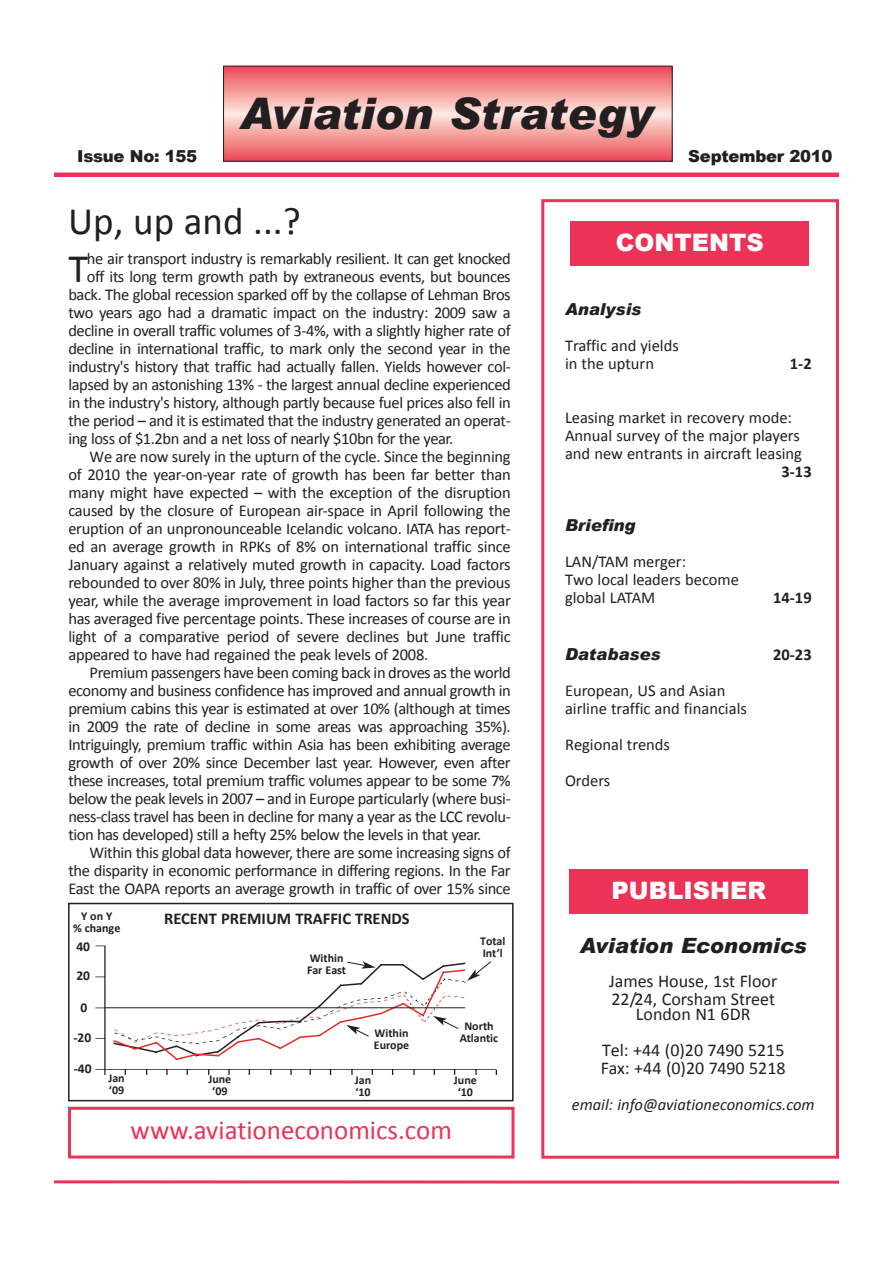
<style>
.page{position:relative;width:893px;height:1263px;background:#fff}
.page>*{position:absolute;margin:0;border:0;box-sizing:border-box;transform-origin:0 0}
.t1{font:italic 900 43.5px "Arial";color:#231f20}
.t2{font:40.5px "Calibri";color:#231f20}
.t3{font:39px "Calibri";color:#231f20}
.t4{font:27px "Calibri";color:#ec3257}
.t5{font:900 24px "Arial";color:#fff}
.t6{font:italic 900 21px "Arial";color:#231f20}
.t7{font:18px/18px "Calibri";color:#231f20}
.t8{font:16.5px "Calibri";letter-spacing:-.025em;color:#231f20}
.t9{font:16.5px/18px "Calibri";color:#231f20}
.t10{font:700 16.5px "Calibri";color:#231f20}
.t11{font:italic 16.5px "Calibri";color:#231f20}
.t12{font:italic 900 16.5px "Arial";color:#231f20}
.t13{font:900 16.5px "Arial";letter-spacing:-.02em;color:#231f20}
.t14{font:700 13.5px "Calibri";color:#231f20}
.t15{font:700 12px/12px "Calibri";color:#231f20}
</style>
<div class="page">
<div style="left:541px;top:199px;width:298px;height:960px;border:3px solid #ec3257"></div>
<hr style="left:54px;top:1180px;width:785px;height:3px;background:#ec3257">
<div style="left:570px;top:221px;width:239px;height:45px;background:#ec3257"></div>
<div style="left:54px;top:172px;width:785px;height:5px;background:#ec3257"></div>
<svg style="left:225px;top:68px;width:446px;height:92px;background:#f4999a"></svg>
<div style="left:223px;top:66px;width:450px;height:96px;border:1px solid #231f20"></div>
<div style="left:569px;top:869px;width:239px;height:45px;background:#ec3257"></div>
<div style="left:68px;top:1107px;width:446px;height:51px;border:3px solid #ec3257"></div>
<img style="left:95px;top:945px;width:402px;height:130px">
<div style="left:68px;top:903px;width:446px;height:198px;border:2px solid #231f20"></div>
<hr style="left:105px;top:1007px;width:360px;height:1px;background:#231f20">
<svg style="left:112px;top:961px;width:379px;height:100px"></svg>
<h1 class="t1" style="left:240px;top:81px;width:415px">Aviation Strategy</h1>
<p class="t13" style="left:77px;top:144px;width:121px">Issue No: 155</p>
<p class="t13" style="left:688px;top:144px;width:146px">September 2010</p>
<h3 class="t3" style="left:68px;top:204px;width:234px">Up, up and ...?</h3>
<h2 class="t2" style="left:68px;top:252px;width:21px">T</h2>
<p class="t8" style="left:87px;top:252px;width:425px">he air transport industry is remarkably resilient. It can get knocked</p>
<p class="t8" style="left:87px;top:270px;width:425px">off its long term growth path by extraneous events, but bounces</p>
<p class="t8" style="left:68px;top:288px;width:444px">back. The global recession sparked off by the collapse of Lehman Bros</p>
<p class="t8" style="left:68px;top:306px;width:444px">two years ago had a dramatic impact on the industry: 2009 saw a</p>
<p class="t8" style="left:68px;top:324px;width:444px">decline in overall traffic volumes of 3-4%, with a slightly higher rate of</p>
<p class="t8" style="left:68px;top:342px;width:444px">decline in international traffic, to mark only the second year in the</p>
<p class="t8" style="left:68px;top:360px;width:444px">industry's history that traffic had actually fallen. Yields however col-</p>
<p class="t8" style="left:68px;top:378px;width:444px">lapsed by an astonishing 13% - the largest annual decline experienced</p>
<p class="t8" style="left:68px;top:396px;width:444px">in the industry's history, although partly because fuel prices also fell in</p>
<p class="t8" style="left:68px;top:414px;width:444px">the period – and it is estimated that the industry generated an operat-</p>
<p class="t8" style="left:68px;top:432px;width:387px">ing loss of $1.2bn and a net loss of nearly $10bn for the year.</p>
<p class="t8" style="left:90px;top:450px;width:423px">We are now surely in the upturn of the cycle. Since the beginning</p>
<p class="t8" style="left:68px;top:468px;width:444px">of 2010 the year-on-year rate of growth has been far better than</p>
<p class="t8" style="left:68px;top:486px;width:444px">many might have expected – with the exception of the disruption</p>
<p class="t8" style="left:68px;top:504px;width:444px">caused by the closure of European air-space in April following the</p>
<p class="t8" style="left:68px;top:522px;width:444px">eruption of an unpronounceable Icelandic volcano. IATA has report-</p>
<p class="t8" style="left:68px;top:540px;width:444px">ed an average growth in RPKs of 8% on international traffic since</p>
<p class="t8" style="left:68px;top:558px;width:444px">January against a relatively muted growth in capacity. Load factors</p>
<p class="t8" style="left:68px;top:576px;width:444px">rebounded to over 80% in July, three points higher than the previous</p>
<p class="t8" style="left:68px;top:594px;width:444px">year, while the average improvement in load factors so far this year</p>
<p class="t8" style="left:68px;top:612px;width:444px">has averaged five percentage points. These increases of course are in</p>
<p class="t8" style="left:68px;top:630px;width:444px">light of a comparative period of severe declines but June traffic</p>
<p class="t8" style="left:68px;top:648px;width:361px">appeared to have had regained the peak levels of 2008.</p>
<p class="t8" style="left:90px;top:666px;width:423px">Premium passengers have been coming back in droves as the world</p>
<p class="t8" style="left:68px;top:684px;width:444px">economy and business confidence has improved and annual growth in</p>
<p class="t8" style="left:68px;top:702px;width:444px">premium cabins this year is estimated at over 10% (although at times</p>
<p class="t8" style="left:68px;top:720px;width:444px">in 2009 the rate of decline in some areas was approaching 35%).</p>
<p class="t8" style="left:68px;top:738px;width:444px">Intriguingly, premium traffic within Asia has been exhibiting average</p>
<p class="t8" style="left:68px;top:756px;width:444px">growth of over 20% since December last year. However, even after</p>
<p class="t8" style="left:68px;top:774px;width:444px">these increases, total premium traffic volumes appear to be some 7%</p>
<p class="t8" style="left:68px;top:792px;width:444px">below the peak levels in 2007 – and in Europe particularly (where busi-</p>
<p class="t8" style="left:68px;top:810px;width:444px">ness-class travel has been in decline for many a year as the LCC revolu-</p>
<p class="t8" style="left:68px;top:828px;width:414px">tion has developed) still a hefty 25% below the levels in that year.</p>
<p class="t8" style="left:90px;top:846px;width:423px">Within this global data however, there are some increasing signs of</p>
<p class="t8" style="left:68px;top:864px;width:444px">the disparity in economic performance in differing regions. In the Far</p>
<p class="t8" style="left:68px;top:882px;width:444px">East the OAPA reports an average growth in traffic of over 15% since</p>
<p class="t15" style="left:73px;top:911px;width:49px;text-align:center">YonY<br>% change</p>
<p class="t10" style="left:164px;top:911px;width:247px">RECENT PREMIUM TRAFFIC TRENDS</p>
<p class="t14" style="left:76px;top:940px;width:15px">40</p>
<p class="t14" style="left:76px;top:970px;width:15px">20</p>
<p class="t14" style="left:81px;top:1001px;width:8px">0</p>
<p class="t14" style="left:74px;top:1032px;width:19px">-20</p>
<p class="t15" style="left:307px;top:952px;width:40px">Within<br>Far East</p>
<p class="t15" style="left:375px;top:1028px;width:35px">Within</p>
<p class="t15" style="left:374px;top:1040px;width:37px">Europe</p>
<p class="t15" style="left:480px;top:936px;width:27px">Total<br>Int’l</p>
<p class="t15" style="left:464px;top:1021px;width:31px">North</p>
<p class="t15" style="left:460px;top:1033px;width:40px">Atlantic</p>
<p class="t14" style="left:74px;top:1063px;width:19px">-40</p>
<p class="t15" style="left:108px;top:1073px;width:18px">Jan ‘09</p>
<p class="t15" style="left:454px;top:1074px;width:24px;text-align:center">June ‘10</p>
<p class="t15" style="left:208px;top:1074px;width:24px;text-align:center">June ‘09</p>
<p class="t15" style="left:355px;top:1074px;width:18px">Jan ‘10</p>
<h3 class="t4" style="left:131px;top:1119px;width:323px">www.aviationeconomics.com</h3>
<h3 class="t5" style="left:616px;top:225px;width:149px">CONTENTS</h3>
<p class="t12" style="left:565px;top:297px;width:78px">Analysis</p>
<p class="t9" style="left:565px;top:338px;width:115px">Traffic and yields in the upturn</p>
<p class="t10" style="left:790px;top:356px;width:23px">1-2</p>
<p class="t9" style="left:565px;top:410px;width:238px">Leasing market in recovery mode:<br>Annual survey of the major players and new entrants in aircraft leasing</p>
<p class="t10" style="left:781px;top:464px;width:32px">3-13</p>
<p class="t12" style="left:565px;top:513px;width:72px">Briefing</p>
<p class="t9" style="left:565px;top:554px;width:175px">LAN/TAM merger:<br>Two local leaders become global LATAM</p>
<p class="t10" style="left:773px;top:590px;width:40px">14-19</p>
<p class="t12" style="left:565px;top:642px;width:97px">Databases</p>
<p class="t10" style="left:773px;top:647px;width:40px">20-23</p>
<p class="t9" style="left:565px;top:683px;width:183px">European, US and Asian airline traffic and financials</p>
<p class="t9" style="left:565px;top:728px;width:106px;line-height:36px">Regional trends<br>Orders</p>
<h3 class="t5" style="left:611px;top:873px;width:156px">PUBLISHER</h3>
<p class="t6" style="left:580px;top:929px;width:228px">Aviation Economics</p>
<p class="t7" style="left:609px;top:974px;width:170px">James House, 1st Floor<br>22/24, Corsham Street</p>
<p class="t7" style="left:602px;top:998px;width:184px;line-height:36px;text-align:center">London N1 6DR<br>Tel: +44 (0)20 7490 5215</p>
<p class="t7" style="left:601px;top:1061px;width:186px">Fax: +44 (0)20 7490 5218</p>
<p class="t11" style="left:572px;top:1098px;width:244px">email: info@aviationeconomics.com</p>
</div>
